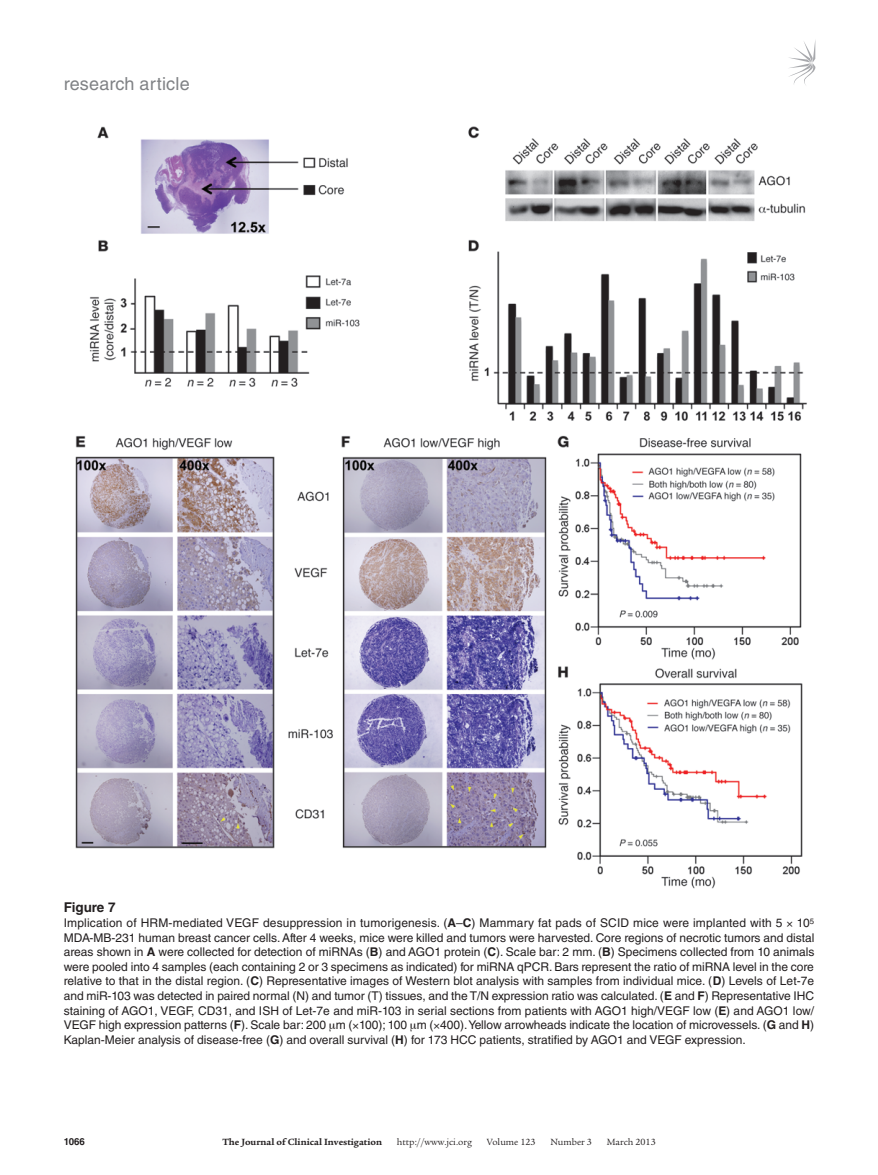
<style>
.page{position:relative;width:878px;height:1175px;background:#fff}
.page>*{position:absolute;margin:0;border:0;box-sizing:border-box;transform-origin:0 0}
.t1{font:18px "Helvetica LT Std";letter-spacing:.01em;color:#808285}
.t2{font:700 13.5px "Helvetica LT Std";color:#231f20}
.t3{font:12px/14.7px "Helvetica LT Std";color:#231f20;text-align:justify}
.t4{font:9.75px "Legacy Serif Std";color:#231f20}
.t5{font:700 9.75px "Legacy Serif Std";color:#231f20}
.t6{font:700 9.75px "Helvetica LT Std";color:#231f20}
.s1{font-weight:700}
</style>
<div class="page">
<svg style="left:789px;top:42px;width:26px;height:43px"></svg>
<img style="left:75px;top:126px;width:732px;height:763px">
<h1 class="t1" style="left:64px;top:73px;width:127px">research article</h1>
<p class="t2" style="left:64px;top:899px;width:53px">Figure 7</p>
<p class="t3" style="left:64px;top:915px;width:752px">Implication of HRM-mediated VEGF desuppression in tumorigenesis. (<span class="s1">A</span>–<span class="s1">C</span>) Mammary fat pads of SCID mice were implanted with 5 10<sup>5<br></sup>MDA-MB-231 human breast cancer cells. After 4 weeks, mice were killed and tumors were harvested. Core regions of necrotic tumors and distal areas shown in <span class="s1">A</span> were collected for detection of miRNAs (<span class="s1">B</span>) and AGO1 protein (<span class="s1">C</span>). Scale bar: 2 mm. (<span class="s1">B</span>) Specimens collected from 10 animals were pooled into 4 samples (each containing 2 or 3 specimens as indicated) for miRNA qPCR. Bars represent the ratio of miRNA level in the core relative to that in the distal region. (<span class="s1">C</span>) Representative images of Western blot analysis with samples from individual mice. (<span class="s1">D</span>) Levels of Let-7e and miR-103 was detected in paired normal (N) and tumor (T) tissues, and the T/N expression ratio was calculated. (<span class="s1">E</span> and <span class="s1">F</span>) Representative IHC staining of AGO1, VEGF, CD31, and ISH of Let-7e and miR-103 in serial sections from patients with AGO1 high/VEGF low (<span class="s1">E</span>) and AGO1 low/ VEGF high expression patterns (<span class="s1">F</span>). Scale bar: 200 m ( 100); 100 m ( 400). Yellow arrowheads indicate the location of microvessels. (<span class="s1">G</span> and <span class="s1">H</span>)<br>Kaplan-Meier analysis of disease-free (<span class="s1">G</span>) and overall survival (<span class="s1">H</span>) for 173 HCC patients, stratified by AGO1 and VEGF expression.</p>
<p class="t6" style="left:64px;top:1135px;width:23px">1066</p>
<p class="t5" style="left:222px;top:1135px;width:161px">The Journal of Clinical Investigation</p>
<p class="t4" style="left:397px;top:1136px;width:77px">http://www.jci.org</p>
<p class="t4" style="left:486px;top:1136px;width:50px">Volume 123</p>
<p class="t4" style="left:550px;top:1136px;width:43px">Number 3</p>
<p class="t4" style="left:606px;top:1136px;width:51px">March 2013</p>
</div>
